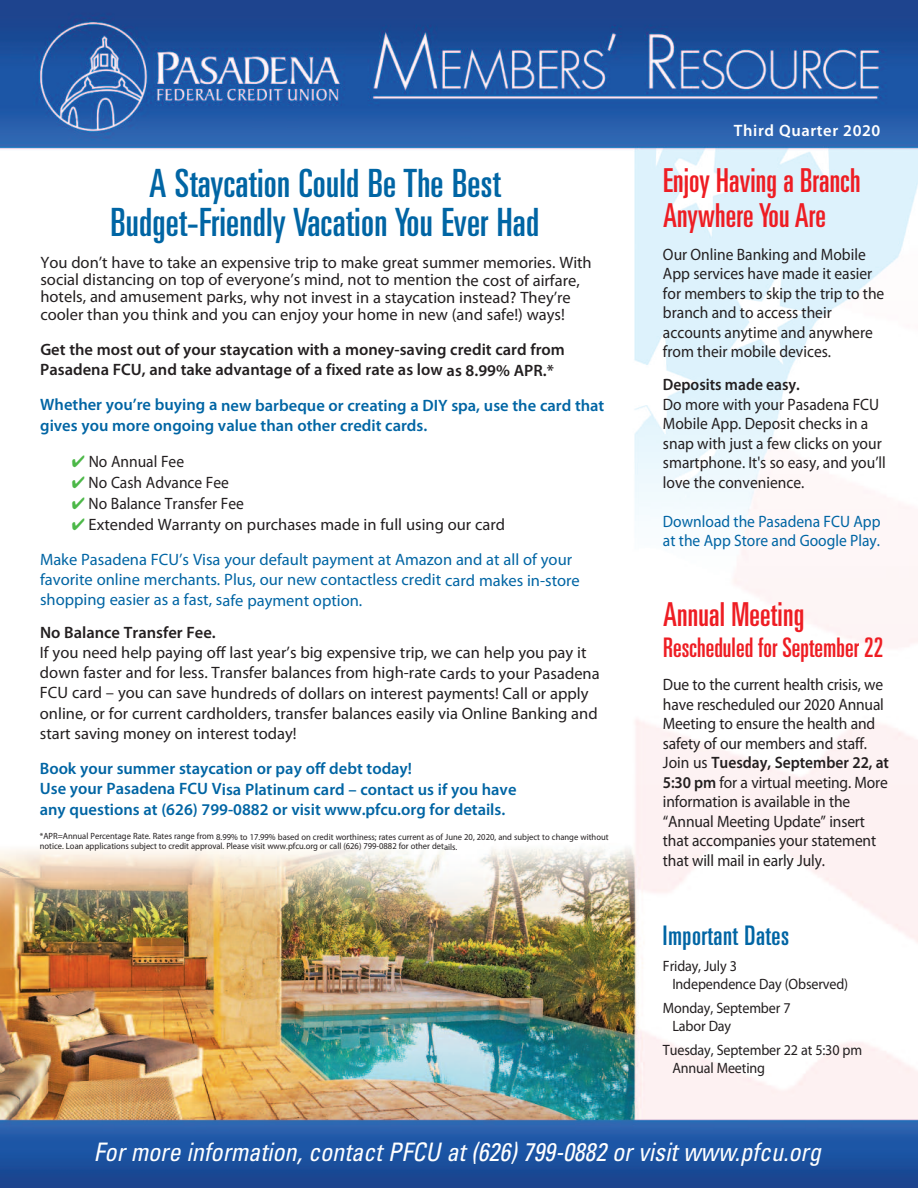
<style>
.page{position:relative;width:918px;height:1188px;background:#fff}
.page>*{position:absolute;margin:0;border:0;box-sizing:border-box;transform-origin:0 0}
.t1{font:ultra-condensed 39px/39px "Univers";letter-spacing:.005em;color:#0065a4;text-align:center}
.t2{font:ultra-condensed 33px/34.5px "Univers";letter-spacing:.005em;color:#ee1d23;scale:.95 1}
.t3{font:ultra-condensed 27px "Univers";letter-spacing:.005em;color:#ee1d23;scale:.95 1}
.t4{font:ultra-condensed 27px "Univers";letter-spacing:.02em;color:#0065a4}
.t5{font:italic condensed 25.5px "Univers";color:#fff;scale:.95 1}
.t6{font:16.5px/19.5px "Myriad Pro";color:#231f20;scale:.94 1}
.t7{font:16.5px/20.2px "Myriad Pro";color:#231f20}
.t8{font:600 16.5px/20.2px "Myriad Pro";color:#0065a4}
.t9{font:16.5px/35.2px "Myriad Pro";color:#0065a4}
.t10{font:600 16.5px/20.2px "Myriad Pro";color:#231f20}
.t11{font:16.5px/19.5px "Myriad Pro";color:#0065a4;scale:.94 1}
.t12{font:600 16.5px "Myriad Pro";color:#231f20;scale:.94 1}
.t13{font:600 16.5px "Myriad Pro";letter-spacing:.035em;color:#fff}
.t14{font:15px/18px "Myriad Pro";letter-spacing:-.01em;color:#231f20;scale:.94 1}
.t15{font:9px/9.6px "Myriad Pro";color:#231f20;scale:.95 1}
.s1{color:#4cb848}
.s2{color:#231f20}
.s3{font-weight:600}
</style>
<div class="page">
<img style="left:0;top:0;width:918px;height:1188px">
<h1 class="t1" style="left:110px;top:167px;width:430px">A Staycation Could Be The Best<br>Budget-Friendly Vacation You Ever Had</h1>
<p class="t7" style="left:40px;top:255px;width:553px;line-height:17.2px">You don’t have to take an expensive trip to make great summer memories. With social distancing on top of everyone’s mind, not to mention the cost of airfare, hotels, and amusement parks, why not invest in a staycation instead? They’re cooler than you think and you can enjoy your home in new (and safe!) ways!</p>
<p class="t10" style="left:40px;top:341px;width:526px">Get the most out of your staycation with a money-saving credit card from<br>Pasadena FCU, and take advantage of a fixed rate as low as 8.99% APR.*</p>
<p class="t8" style="left:40px;top:396px;width:566px">Whether you’re buying a new barbeque or creating a DIY spa, use the card that gives you more ongoing value than other credit cards.</p>
<p class="t6" style="left:72px;top:453px;width:121px"><span class="s1">✔</span> No Annual Fee</p>
<p class="t6" style="left:72px;top:474px;width:169px"><span class="s1">✔</span> No Cash Advance Fee</p>
<p class="t6" style="left:72px;top:495px;width:185px"><span class="s1">✔</span> No Balance Transfer Fee</p>
<p class="t9" style="left:40px;top:508px;width:534px;text-indent:32px"><span class="s1">✔</span> <span class="s2">Extended Warranty on purchases made in full using our card<br></span>Make Pasadena FCU’s Visa your default payment at Amazon and at all of your</p>
<p class="t9" style="left:40px;top:571px;width:541px;line-height:20.1px">favorite online merchants. Plus, our new contactless credit card makes in-store shopping easier as a fast, safe payment option.</p>
<p class="t10" style="left:40px;top:623px;width:177px">No Balance Transfer Fee.</p>
<p class="t7" style="left:40px;top:644px;width:561px">If you need help paying off last year’s big expensive trip, we can help you pay it down faster and for less. Transfer balances from high-rate cards to your Pasadena FCU card – you can save hundreds of dollars on interest payments! Call or apply online, or for current cardholders, transfer balances easily via Online Banking and start saving money on interest today!</p>
<p class="t8" style="left:40px;top:760px;width:478px">Book your summer staycation or pay off debt today!<br>Use your Pasadena FCU Visa Platinum card – contact us if you have any questions at (626) 799-0882 or visit www.pfcu.org for details.</p>
<p class="t15" style="left:40px;top:833px;width:600px">*APR=Annual Percentage Rate. Rates range from 8.99% to 17.99% based on credit worthiness; rates current as of June 20, 2020, and subject to change without notice. Loan applications subject to credit approval. Please visit www.pfcu.org or call (626) 799-0882 for other details.</p>
<p class="t13" style="left:734px;top:125px;width:148px">Third Quarter 2020</p>
<h2 class="t2" style="left:663px;top:166px;width:209px">Enjoy Having a Branch<br>Anywhere You Are</h2>
<p class="t6" style="left:663px;top:246px;width:237px">Our Online Banking and Mobile<br>App services have made it easier for members to skip the trip to the branch and to access their accounts anytime and anywhere from their mobile devices.</p>
<p class="t12" style="left:663px;top:378px;width:147px">Deposits made easy.</p>
<p class="t6" style="left:663px;top:396px;width:239px">Do more with your Pasadena FCU<br>Mobile App. Deposit checks in a snap with just a few clicks on your smartphone. It's so easy, and you’ll love the convenience.</p>
<p class="t11" style="left:663px;top:513px;width:233px">Download the Pasadena FCU App at the App Store and Google Play.</p>
<h2 class="t2" style="left:663px;top:600px;width:150px">Annual Meeting</h2>
<h3 class="t3" style="left:663px;top:638px;width:233px">Rescheduled for September 22</h3>
<p class="t6" style="left:663px;top:676px;width:242px">Due to the current health crisis, we have rescheduled our 2020 Annual<br>Meeting to ensure the health and safety of our members and staff.<br>Join us <span class="s3">Tuesday, September 22, at<br>5:30 pm</span> for a virtual meeting. More information is available in the “Annual Meeting Update” insert that accompanies your statement that will mail in early July.</p>
<h3 class="t4" style="left:663px;top:926px;width:128px">Important Dates</h3>
<p class="t14" style="left:672px;top:959px;width:189px;text-indent:-9px">Friday, July 3<br>Independence Day (Observed)</p>
<p class="t14" style="left:672px;top:1001px;width:127px;text-indent:-9px">Monday, September 7<br>Labor Day</p>
<p class="t14" style="left:672px;top:1043px;width:203px;text-indent:-9px">Tuesday, September 22 at 5:30 pm<br>Annual Meeting</p>
<h3 class="t5" style="left:94px;top:1142px;width:767px">For more information, contact PFCU at (626) 799-0882 or visit www.pfcu.org</h3>
</div>
